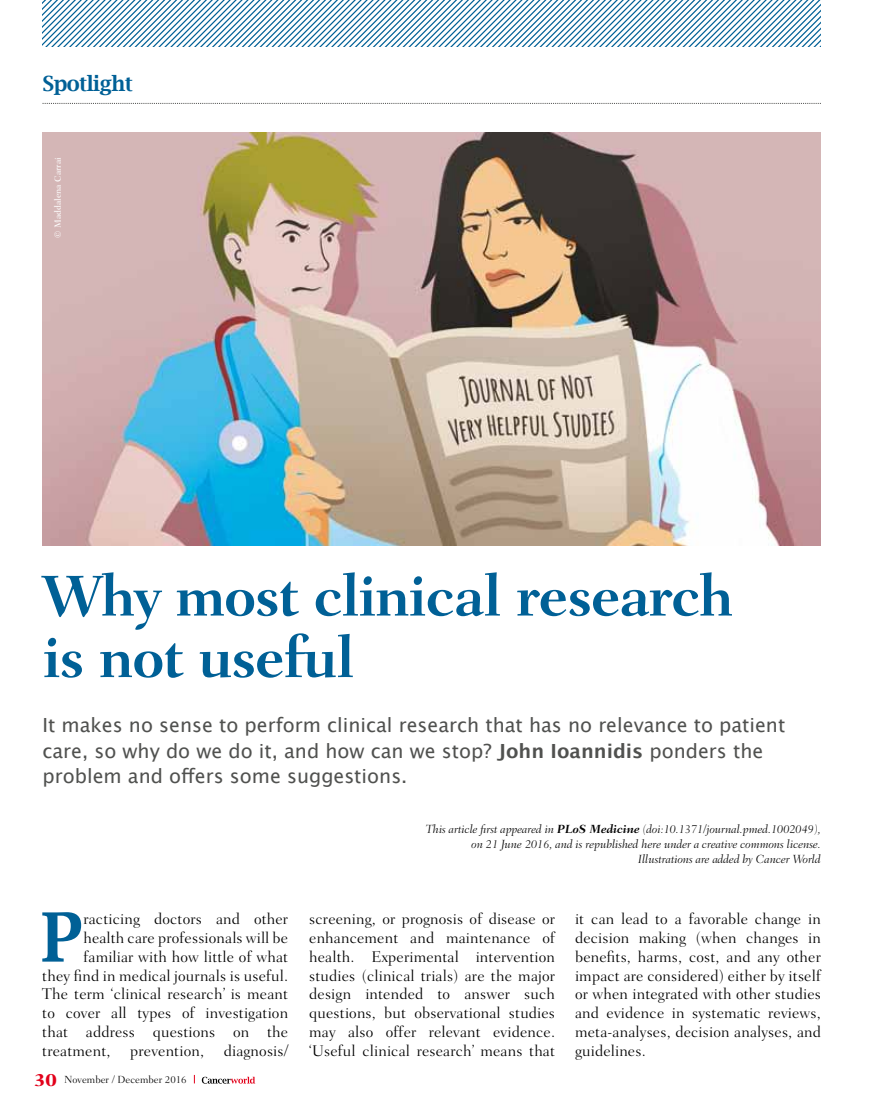
<style>
.page{position:relative;width:872px;height:1106px;background:#fff}
.page>*{position:absolute;margin:0;border:0;box-sizing:border-box;transform-origin:0 0}
.t1{font:600 68.1px "Lucida Bright";color:#006096}
.t2{font:700 58.5px/61.5px "Fairfield LH";letter-spacing:-.025em;color:#006096}
.t3{font:600 21px "Lucida Bright";letter-spacing:-.025em;color:#006096}
.t4{font:19.5px/25.5px "Lucida Grande";color:#50514f}
.t5{font:300 15.75px/18.9px "Fairfield LH";letter-spacing:.01em;color:#000;text-align:justify}
.t6{font:italic 300 12px/15px "Fairfield LH";letter-spacing:-.01em;color:#000;text-align:right}
.t7{font:300 10.5px "Fairfield LH";color:#000}
.t8{font:500 9px "Fairfield LH";color:#fff}
.s1{font-weight:700}
.s2{font-weight:800;font-size:18px;color:#e2001a}
</style>
<div class="page">
<svg style="left:202px;top:1076px;width:53px;height:7px"></svg>
<img style="left:42px;top:133px;width:779px;height:412px">
<svg style="left:43px;top:103px;width:778px;height:1px"></svg>
<svg style="left:43px;top:0;width:778px;height:47px"></svg>
<h3 class="t3" style="left:43px;top:71px;width:92px">Spotlight</h3>
<p class="t8" style="left:53px;top:237px;width:82px;rotate:-90deg">© Maddalena Carrai</p>
<h2 class="t2" style="left:43px;top:566px;width:692px">Why most clinical research is not useful</h2>
<p class="t4" style="left:43px;top:713px;width:744px">It makes no sense to perform clinical research that has no relevance to patient care, so why do we do it, and how can we stop? <span class="s1">John Ioannidis</span> ponders the problem and offers some suggestions.</p>
<p class="t6" style="left:426px;top:821px;width:397px">This article first appeared in <span class="s1">PLoS Medicine</span> (doi:10.1371/journal.pmed.1002049), on 21 June 2016, and is republished here under a creative commons license.<br>Illustrations are added by Cancer World</p>
<p class="t5" style="left:42px;top:909px;width:247px;text-align:right">racticing doctors and other health care professionals will be familiar with how little of what<br>they find in medical journals is useful.<br>The term ‘clinical research’ is meant to cover all types of investigation that address questions on the treatment, prevention, diagnosis/</p>
<p class="t5" style="left:309px;top:909px;width:247px">screening, or prognosis of disease or enhancement and maintenance of health. Experimental intervention studies (clinical trials) are the major design intended to answer such questions, but observational studies may also offer relevant evidence. ‘Useful clinical research’ means that</p>
<p class="t5" style="left:575px;top:909px;width:247px">it can lead to a favorable change in decision making (when changes in benefits, harms, cost, and any other impact are considered) either by itself or when integrated with other studies and evidence in systematic reviews, meta-analyses, decision analyses, and guidelines.</p>
<h1 class="t1" style="left:41px;top:898px;width:43px">P</h1>
<p class="t7" style="left:34px;top:1073px;width:154px"><span class="s2">30</span> November / December 2016</p>
</div>
